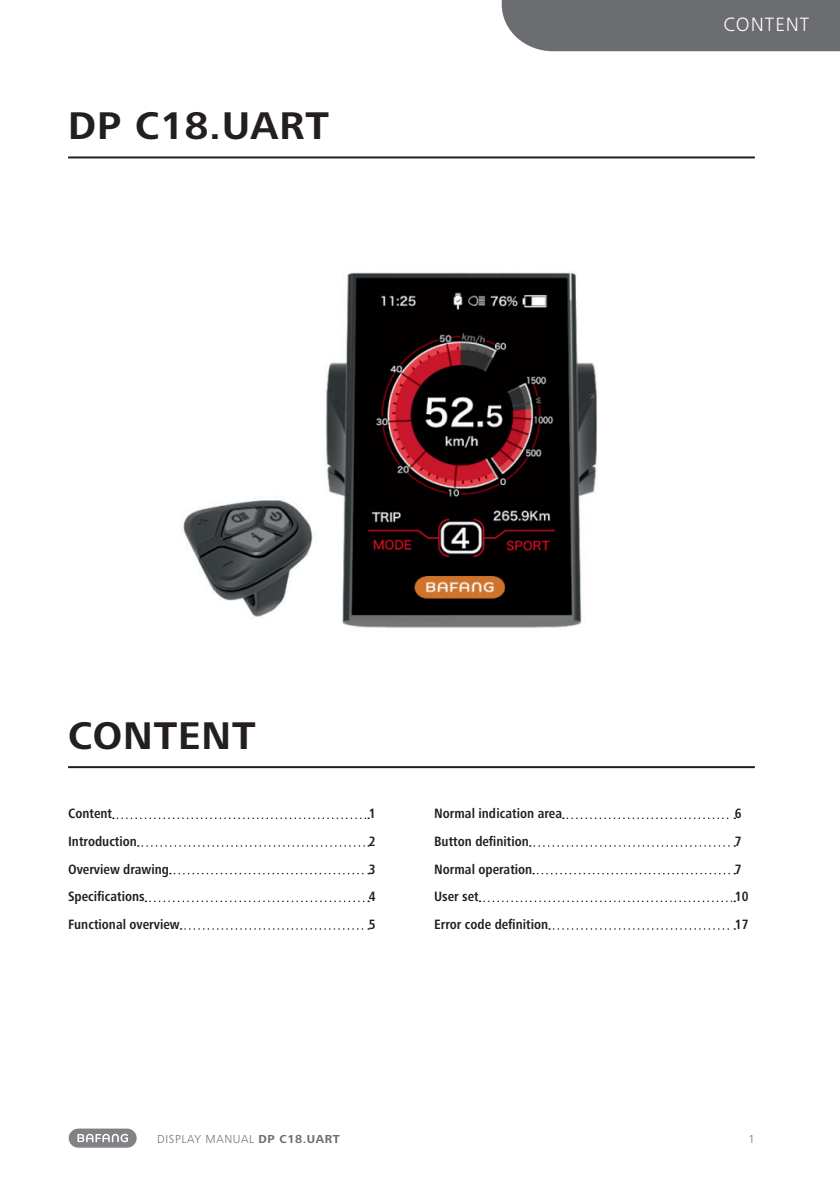
<style>
.page{position:relative;width:840px;height:1191px;background:#fff}
.page>*{position:absolute;margin:0;border:0;box-sizing:border-box;transform-origin:0 0}
.t1{font:700 40px "Frutiger Next Pro";letter-spacing:.025em;color:#231f20}
.t2{font:300 20px "Frutiger Next Pro";letter-spacing:.05em;color:#fff}
.t3{font:700 condensed 14px "Frutiger Next Pro";color:#231f20}
.t4{font:300 12px "Frutiger Next Pro";letter-spacing:.05em;color:#6c6d70}
.s1{font-weight:700}
</style>
<div class="page">
<div style="left:501px;top:0;width:338px;height:51px;background:#6c6d70"></div>
<div style="left:69px;top:1128px;width:68px;height:19px;background:#808285;border-radius:10px"></div>
<svg style="left:77px;top:1133px;width:51px;height:9px"></svg>
<svg style="left:113px;top:817px;width:256px;height:2px"></svg>
<svg style="left:138px;top:845px;width:231px;height:1px"></svg>
<svg style="left:170px;top:873px;width:199px;height:1px"></svg>
<svg style="left:145px;top:900px;width:224px;height:2px"></svg>
<svg style="left:180px;top:928px;width:189px;height:1px"></svg>
<svg style="left:562px;top:817px;width:172px;height:2px"></svg>
<svg style="left:529px;top:845px;width:205px;height:1px"></svg>
<svg style="left:533px;top:873px;width:201px;height:1px"></svg>
<svg style="left:479px;top:900px;width:255px;height:2px"></svg>
<svg style="left:548px;top:928px;width:186px;height:1px"></svg>
<hr style="left:68px;top:156px;width:686px;height:2px;background:#231f20">
<hr style="left:68px;top:766px;width:686px;height:2px;background:#231f20">
<img style="left:183px;top:272px;width:414px;height:356px">
<h1 class="t1" style="left:68px;top:103px;width:262px">DP C18.UART</h1>
<h2 class="t2" style="left:723px;top:13px;width:87px">CONTENT</h2>
<h1 class="t1" style="left:68px;top:713px;width:189px">CONTENT</h1>
<p class="t3" style="left:68px;top:805px;width:45px">Content</p>
<p class="t3" style="left:368px;top:805px;width:8px">1</p>
<p class="t3" style="left:68px;top:833px;width:70px">Introduction</p>
<p class="t3" style="left:368px;top:833px;width:8px">2</p>
<p class="t3" style="left:68px;top:861px;width:102px">Overview drawing</p>
<p class="t3" style="left:368px;top:861px;width:8px">3</p>
<p class="t3" style="left:68px;top:888px;width:78px">Specifications</p>
<p class="t3" style="left:368px;top:888px;width:8px">4</p>
<p class="t3" style="left:68px;top:916px;width:113px">Functional overview</p>
<p class="t3" style="left:368px;top:916px;width:8px">5</p>
<p class="t3" style="left:434px;top:805px;width:129px">Normal indication area</p>
<p class="t3" style="left:734px;top:805px;width:8px">6</p>
<p class="t3" style="left:434px;top:833px;width:96px">Button definition</p>
<p class="t3" style="left:734px;top:833px;width:8px">7</p>
<p class="t3" style="left:434px;top:861px;width:100px">Normal operation</p>
<p class="t3" style="left:734px;top:861px;width:8px">7</p>
<p class="t3" style="left:434px;top:888px;width:46px">User set</p>
<p class="t3" style="left:734px;top:888px;width:15px">10</p>
<p class="t3" style="left:434px;top:916px;width:116px">Error code definition</p>
<p class="t3" style="left:734px;top:916px;width:15px">17</p>
<p class="t4" style="left:157px;top:1132px;width:184px">DISPLAY MANUAL <span class="s1">DP C18.UART</span></p>
<p class="t4" style="left:748px;top:1132px;width:8px">1</p>
</div>
